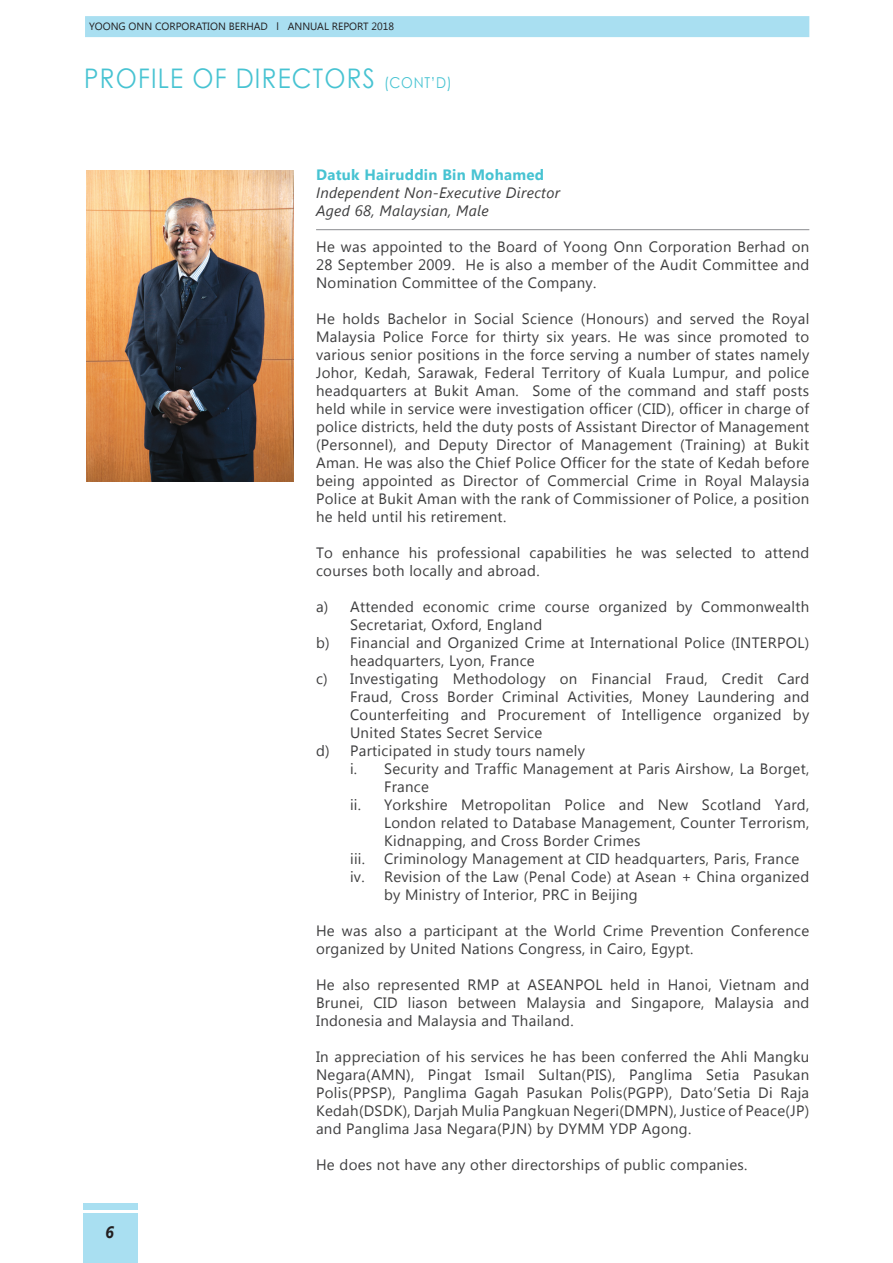
<style>
.page{position:relative;width:893px;height:1263px;background:#fff}
.page>*{position:absolute;margin:0;border:0;box-sizing:border-box;transform-origin:0 0}
.t1{font:27px "Century Gothic";letter-spacing:.05em;color:#47c3d2;scale:.9 1}
.t2{font:italic 700 16.5px "Segoe UI";color:#231f20;scale:.91 1}
.t3{font:15px/18px "Segoe UI";letter-spacing:.02em;color:#3e3e3f}
.t4{font:italic 15px/18px "Segoe UI";letter-spacing:.02em;color:#3e3e3f}
.t5{font:700 15px "Segoe UI";letter-spacing:.02em;color:#47c3d2}
.t6{font:10.5px "Segoe UI";color:#231f20}
.s1{font-size:15px}
</style>
<div class="page">
<div style="left:83px;top:1213px;width:54px;height:50px;background:#a9dff1"></div>
<div style="left:83px;top:1204px;width:54px;height:6px;background:#a9dff1"></div>
<div style="left:85px;top:16px;width:724px;height:21px;background:#a9dff1"></div>
<hr style="left:316px;top:229px;width:493px;height:1px;background:#8a8c8f">
<img style="left:86px;top:170px;width:207px;height:312px">
<p class="t6" style="left:89px;top:19px;width:207px">Yoong Onn Corporation Berhad l ANNUAL</p>
<p class="t6" style="left:332px;top:19px;width:7px">REPORT</p>
<p class="t6" style="left:372px;top:19px;width:24px">2018</p>
<h1 class="t1" style="left:84px;top:60px;width:410px">PROFILE OF DIRECTORS <span class="s1">(CONT’D)</span></h1>
<p class="t2" style="left:105px;top:1221px;width:11px">6</p>
<p class="t5" style="left:316px;top:164px;width:230px">Datuk Hairuddin Bin Mohamed</p>
<p class="t4" style="left:316px;top:183px;width:245px">Independent Non-Executive Director<br>Aged 68, Malaysian, Male</p>
<p class="t3" style="left:316px;top:237px;width:495px;text-align:justify">He was appointed to the Board of Yoong Onn Corporation Berhad on 28 September 2009. He is also a member of the Audit Committee and Nomination Committee of the Company.</p>
<p class="t3" style="left:316px;top:309px;width:495px;text-align:justify">He holds Bachelor in Social Science (Honours) and served the Royal Malaysia Police Force for thirty six years. He was since promoted to various senior positions in the force serving a number of states namely Johor, Kedah, Sarawak, Federal Territory of Kuala Lumpur, and police headquarters at Bukit Aman. Some of the command and staff posts held while in service were investigation officer (CID), officer in charge of police districts, held the duty posts of Assistant Director of Management (Personnel), and Deputy Director of Management (Training) at Bukit Aman. He was also the Chief Police Officer for the state of Kedah before being appointed as Director of Commercial Crime in Royal Malaysia Police at Bukit Aman with the rank of Commissioner of Police, a position he held until his retirement.</p>
<p class="t3" style="left:316px;top:543px;width:495px">To enhance his professional capabilities he was selected to attend courses both locally and abroad.</p>
<p class="t3" style="left:316px;top:597px;width:495px">a) Attended economic crime course organized by Commonwealth</p>
<p class="t3" style="left:350px;top:615px;width:194px">Secretariat, Oxford, England</p>
<p class="t3" style="left:316px;top:633px;width:435px">b) Financial and Organized Crime at International Police (INTERPOL</p>
<p class="t3" style="left:805px;top:633px;width:6px">)</p>
<p class="t3" style="left:350px;top:651px;width:186px">headquarters, Lyon, France</p>
<p class="t3" style="left:316px;top:669px;width:495px">c) Investigating Methodology on Financial Fraud, Credit Card</p>
<p class="t3" style="left:350px;top:687px;width:461px">Fraud, Cross Border Criminal Activities, Money Laundering and</p>
<p class="t3" style="left:350px;top:705px;width:461px">Counterfeiting and Procurement of Intelligence organized by</p>
<p class="t3" style="left:350px;top:723px;width:194px">U nited States Secret Service</p>
<p class="t3" style="left:316px;top:741px;width:270px">d) Participated in study tours namely</p>
<p class="t3" style="left:350px;top:759px;width:461px">i. Security and Traffic Management at Paris Airshow, La Borget,</p>
<p class="t3" style="left:384px;top:777px;width:46px">France</p>
<p class="t3" style="left:350px;top:795px;width:461px">ii. Yorkshire Metropolitan Police and New Scotland Yard,</p>
<p class="t3" style="left:384px;top:813px;width:427px">London related to Database Management, Counter Terrorism,</p>
<p class="t3" style="left:384px;top:831px;width:258px">Kidnapping, and Cross Border Crimes</p>
<p class="t3" style="left:350px;top:849px;width:17px">iii.</p>
<p class="t3" style="left:384px;top:849px;width:417px">Criminology Management at CID headquarters, Paris, France</p>
<p class="t3" style="left:350px;top:867px;width:461px">iv. Revision of the Law (Penal Code) at Asean + China organized</p>
<p class="t3" style="left:384px;top:885px;width:255px">by M inistry of Interior, PRC in Beijing</p>
<p class="t3" style="left:316px;top:921px;width:495px">He was also a participant at the World Crime Prevention Conference organized by U nited N ations Congress, in Cairo, Egypt.</p>
<p class="t3" style="left:316px;top:975px;width:163px">He also represented RMP</p>
<p class="t3" style="left:507px;top:975px;width:50px">at ASEANPOL</p>
<p class="t3" style="left:316px;top:975px;width:495px;text-align:justify;text-indent:294px">held in Hanoi, Vietnam and Brunei, CID liason between Malaysia and Singapore, Malaysia and Indonesia and Malaysia and Thailand.</p>
<p class="t3" style="left:316px;top:1047px;width:495px">In appreciation of his services he has been conferred the Ahli Mangku<br>Negara(AMN</p>
<p class="t3" style="left:316px;top:1065px;width:495px;text-indent:90px">), Pingat Ismail Sultan(PIS), Panglima Setia Pasukan<br>Polis(PPSP), Panglima Gagah Pasukan Polis(PGPP</p>
<p class="t3" style="left:664px;top:1083px;width:147px">), Dato’Setia Di Raja</p>
<p class="t3" style="left:316px;top:1101px;width:331px">Kedah(DSDK), Darjah M ulia Pangkuan Negeri(DMPN</p>
<p class="t3" style="left:669px;top:1101px;width:142px">), Justice of Peace(JP)</p>
<p class="t3" style="left:316px;top:1119px;width:266px">and Panglima Jasa Negara(PJN) by DYMM</p>
<p class="t3" style="left:609px;top:1119px;width:83px">YDP Agong.</p>
<p class="t3" style="left:316px;top:1155px;width:433px">He does not have any other directorships of public companies.</p>
</div>
